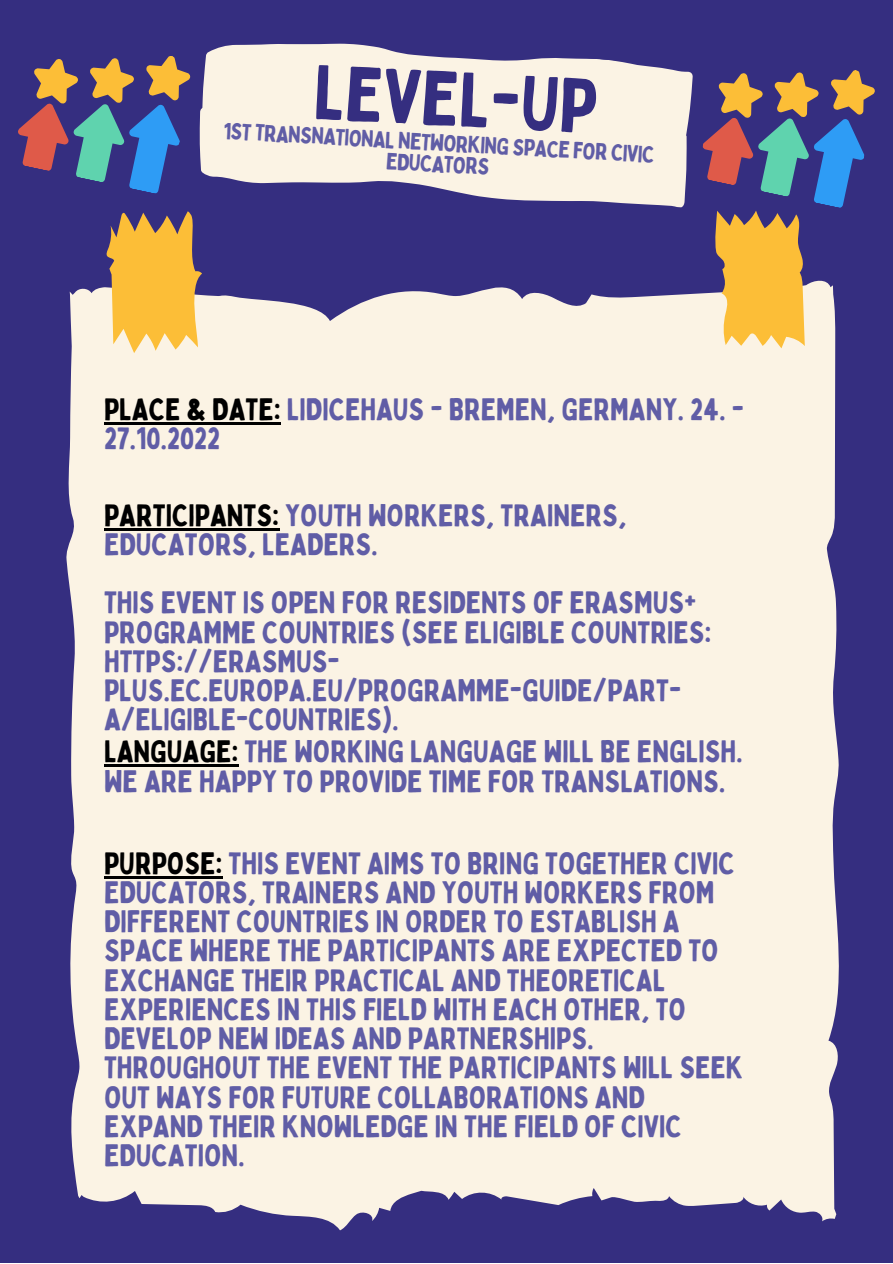
<style>
.page{position:relative;width:893px;height:1264px;background:#fff}
.page>*{position:absolute;margin:0;border:0;box-sizing:border-box;transform-origin:0 0}
.t1{font:75.6px "Bobby Jones";color:#352e80}
.t2{font:30.6px/29.2px "Bobby Jones";color:#605da6}
.t3{font:22.95px "Bobby Jones";color:#605da6}
.s1{color:#000}
</style>
<div class="page">
<div style="left:0;top:0;width:892px;height:1262px;background:#352e80"></div>
<svg style="left:202px;top:43px;width:491px;height:86px;fill:#fbf3e4"></svg>
<svg style="left:199px;top:102px;width:488px;height:106px;fill:#fbf3e4"></svg>
<svg style="left:18px;top:56px;width:173px;height:138px"></svg>
<div style="left:66px;top:287px;width:773px;height:943px;background:#fbf3e4"></div>
<svg style="left:106px;top:211px;width:96px;height:142px;background:#deaf58"></svg>
<svg style="left:695px;top:70px;width:180px;height:278px"></svg>
<hr style="left:104px;top:422px;width:177px;height:2px;background:#000">
<hr style="left:104px;top:528px;width:175px;height:2px;background:#000">
<hr style="left:104px;top:764px;width:134px;height:2px;background:#000">
<hr style="left:104px;top:876px;width:118px;height:2px;background:#000">
<h1 class="t1" style="left:317px;top:44px;width:285px;rotate:3deg">LEVEL-UP</h1>
<p class="t3" style="left:387px;top:147px;width:105px;rotate:3deg">EDUCATORS</p>
<p class="t3" style="left:224px;top:117px;width:433px;rotate:3deg">1ST TRANSNATIONAL NETWORKING SPACE FOR CIVIC</p>
<p class="t2" style="left:104px;top:394px;width:641px"><span class="s1">PLACE &amp; DATE:</span> LIDICEHAUS - BREMEN, GERMANY. 24. -<br>27.10.2022</p>
<p class="t2" style="left:104px;top:499px;width:524px"><span class="s1">PARTICIPANTS:</span> YOUTH WORKERS, TRAINERS,<br>EDUCATORS, LEADERS.</p>
<p class="t2" style="left:104px;top:587px;width:640px;line-height:29.7px">THIS EVENT IS OPEN FOR RESIDENTS OF ERASMUS+ PROGRAMME COUNTRIES (SEE ELIGIBLE COUNTRIES:<br>HTTPS://ERASMUS-PLUS.EC.EUROPA.EU/PROGRAMME-GUIDE/PART-A/ELIGIBLE-COUNTRIES).<br><span class="s1">LANGUAGE:</span> THE WORKING LANGUAGE WILL BE ENGLISH.<br>WE ARE HAPPY TO PROVIDE TIME FOR TRANSLATIONS.</p>
<p class="t2" style="left:104px;top:847px;width:640px"><span class="s1">PURPOSE:</span> THIS EVENT AIMS TO BRING TOGETHER CIVIC EDUCATORS, TRAINERS AND YOUTH WORKERS FROM DIFFERENT COUNTRIES IN ORDER TO ESTABLISH A SPACE WHERE THE PARTICIPANTS ARE EXPECTED TO EXCHANGE THEIR PRACTICAL AND THEORETICAL EXPERIENCES IN THIS FIELD WITH EACH OTHER, TO DEVELOP NEW IDEAS AND PARTNERSHIPS.<br>THROUGHOUT THE EVENT THE PARTICIPANTS WILL SEEK OUT WAYS FOR FUTURE COLLABORATIONS AND EXPAND THEIR KNOWLEDGE IN THE FIELD OF CIVIC EDUCATION.</p>
</div>
